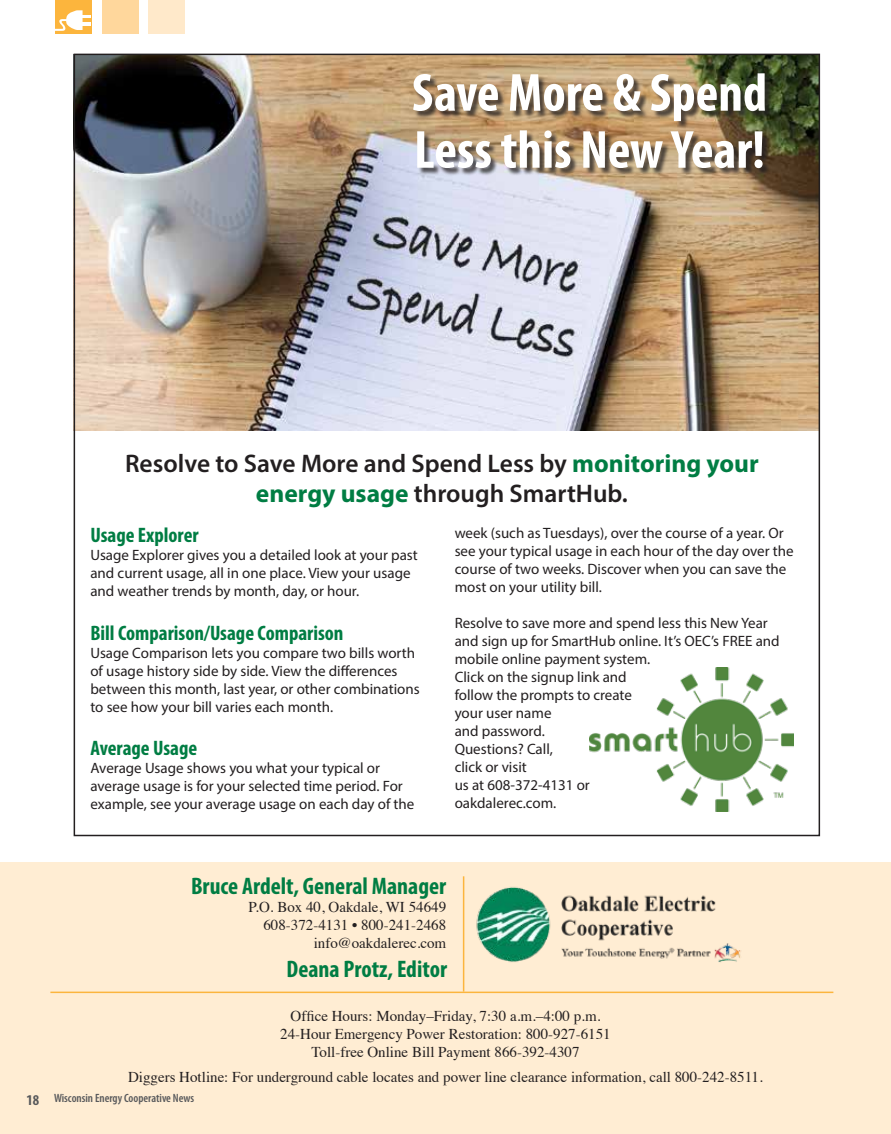
<style>
.page{position:relative;width:891px;height:1134px;background:#fff}
.page>*{position:absolute;margin:0;border:0;box-sizing:border-box;transform-origin:0 0}
.t1{font:700 condensed 54px/57px "Myriad Pro";color:#fff}
.t2{font:600 25.5px/30.6px "Myriad Pro";color:#231f20;text-align:center}
.t3{font:700 condensed 24px "Myriad Pro";color:#007d43}
.t4{font:700 condensed 21px "Myriad Pro";color:#007d43}
.t5{font:15px/18px "Myriad Pro";color:#231f20}
.t6{font:15px/18px "Times";color:#231f20;text-align:right}
.t7{font:600 condensed 12px "Myriad Pro";color:#58595b}
.s1{font-weight:700;color:#007d43}
.s2{font-weight:700;font-size:15px}
</style>
<div class="page">
<div style="left:0;top:863px;width:891px;height:271px;background:#ffedd3"></div>
<img style="left:476px;top:887px;width:265px;height:75px">
<div style="left:56px;top:0;width:36px;height:34px;background:#fcb53d"></div>
<div style="left:102px;top:0;width:37px;height:34px;background:#ffd79c"></div>
<div style="left:148px;top:0;width:37px;height:34px;background:#ffe9ca"></div>
<hr style="left:463px;top:876px;width:1px;height:116px;background:#fcb53d">
<hr style="left:50px;top:992px;width:783px;height:1px;background:#fcb53d">
<svg style="left:55px;top:10px;width:35px;height:21px"></svg>
<img style="left:77px;top:57px;width:740px;height:374px">
<div style="left:414px;top:75px;width:359px;height:101px;background:#231f20;opacity:.75"></div>
<img style="left:590px;top:667px;width:204px;height:144px">
<h1 class="t1" style="left:412px;top:63px;width:357px">Save More &amp; Spend<br>Less this New Year!</h1>
<h2 class="t2" style="left:125px;top:447px;width:635px">Resolve to Save More and Spend Less by <span class="s1">monitoring your energy usage</span> through SmartHub.</h2>
<p class="t5" style="left:455px;top:524px;width:340px">week (such as Tuesdays), over the course of a year. Or see your typical usage in each hour of the day over the course of two weeks. Discover when you can save the most on your utility bill.</p>
<p class="t5" style="left:455px;top:614px;width:327px">Resolve to save more and spend less this New Year and sign up for SmartHub online. It’s OEC’s FREE and mobile online payment system.<br>Click on the signup link and<br>follow the prompts to create<br>your user name<br>and password.<br>Questions? Call,<br>click or visit<br>us at 608-372-4131 or<br>oakdalerec.com.</p>
<h3 class="t4" style="left:90px;top:522px;width:110px">Usage Explorer</h3>
<p class="t5" style="left:90px;top:546px;width:329px">Usage Explorer gives you a detailed look at your past and current usage, all in one place. View your usage and weather trends by month, day, or hour.</p>
<h3 class="t4" style="left:90px;top:620px;width:255px">Bill Comparison/Usage Comparison</h3>
<p class="t5" style="left:90px;top:643px;width:331px">Usage Comparison lets you compare two bills worth of usage history side by side. View the differences between this month, last year, or other combinations to see how your bill varies each month.</p>
<h3 class="t4" style="left:90px;top:735px;width:108px">Average Usage</h3>
<p class="t5" style="left:90px;top:759px;width:325px">Average Usage shows you what your typical or average usage is for your selected time period. For example, see your average usage on each day of the</p>
<h3 class="t3" style="left:191px;top:871px;width:257px">Bruce Ardelt, General Manager</h3>
<p class="t6" style="left:249px;top:897px;width:199px">P.O. Box 40, Oakdale, WI 54649<br>608-372-4131 • 800-241-2468 info@oakdalerec.com</p>
<h3 class="t3" style="left:287px;top:954px;width:162px">Deana Protz, Editor</h3>
<p class="t6" style="left:280px;top:1005px;width:332px;text-align:center">Office Hours: Monday–Friday, 7:30 a.m.–4:00 p.m.<br>24-Hour Emergency Power Restoration: 800-927-6151<br>Toll-free Online Bill Payment 866-392-4307</p>
<p class="t6" style="left:128px;top:1066px;width:636px">Diggers Hotline: For underground cable locates and power line clearance information, call 800-242-8511.</p>
<p class="t7" style="left:27px;top:1091px;width:169px"><span class="s2">18</span> Wisconsin Energy Cooperative News</p>
</div>
